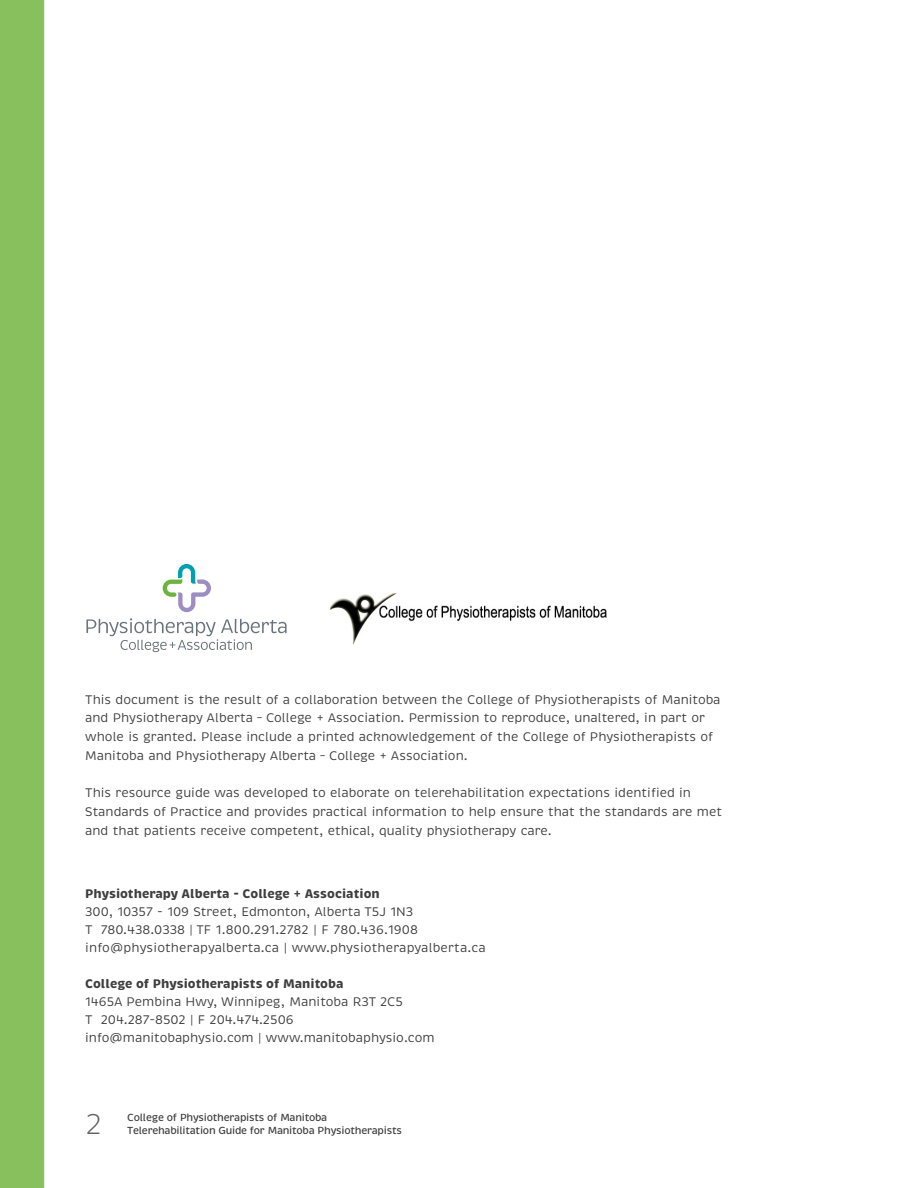
<style>
.page{position:relative;width:918px;height:1188px;background:#fff}
.page>*{position:absolute;margin:0;border:0;box-sizing:border-box;transform-origin:0 0}
.t1{font:300 29.25px "Brevia";color:#636366}
.t2{font:12.75px/18.8px "Brevia";color:#3e3e3f}
.t3{font:700 12.75px "Brevia";color:#3e3e3f}
.t4{font:500 10.5px/13px "Brevia";letter-spacing:-.025em;color:#3e3e3f}
</style>
<div class="page">
<div style="left:0;top:0;width:44px;height:1188px;background:#89c05e"></div>
<svg style="left:163px;top:564px;width:48px;height:48px"></svg>
<svg style="left:86px;top:618px;width:201px;height:34px"></svg>
<img style="left:330px;top:594px;width:277px;height:51px">
<p class="t2" style="left:85px;top:690px;width:637px">This document is the result of a collaboration between the College of Physiotherapists of Manitoba and Physiotherapy Alberta – College + Association. Permission to reproduce, unaltered, in part or whole is granted. Please include a printed acknowledgement of the College of Physiotherapists of Manitoba and Physiotherapy Alberta – College + Association.</p>
<p class="t2" style="left:85px;top:784px;width:638px">This resource guide was developed to elaborate on telerehabilitation expectations identified in<br>Standards of Practice and provides practical information to help ensure that the standards are met and that patients receive competent, ethical, quality physiotherapy care.</p>
<p class="t3" style="left:85px;top:885px;width:296px">Physiotherapy Alberta - College + Association</p>
<p class="t2" style="left:85px;top:902px;width:329px">300, 10357 - 109 Street, Edmonton, Alberta T5J 1N3</p>
<p class="t2" style="left:85px;top:920px;width:334px">T 780.438.0338 | TF 1.800.291.2782 | F 780.436.1908</p>
<p class="t2" style="left:85px;top:938px;width:402px">info@physiotherapyalberta.ca | www.physiotherapyalberta.ca</p>
<p class="t3" style="left:85px;top:975px;width:260px">College of Physiotherapists of Manitoba</p>
<p class="t2" style="left:85px;top:992px;width:319px">1465A Pembina Hwy, Winnipeg, Manitoba R3T 2C5</p>
<p class="t2" style="left:85px;top:1010px;width:210px">T 204.287-8502 | F 204.474.2506</p>
<p class="t2" style="left:85px;top:1028px;width:351px">info@manitobaphysio.com | www.manitobaphysio.com</p>
<p class="t1" style="left:86px;top:1106px;width:18px">2</p>
<p class="t4" style="left:127px;top:1111px;width:276px">College of Physiotherapists of Manitoba<br>Telerehabilitation Guide for Manitoba Physiotherapists</p>
</div>
